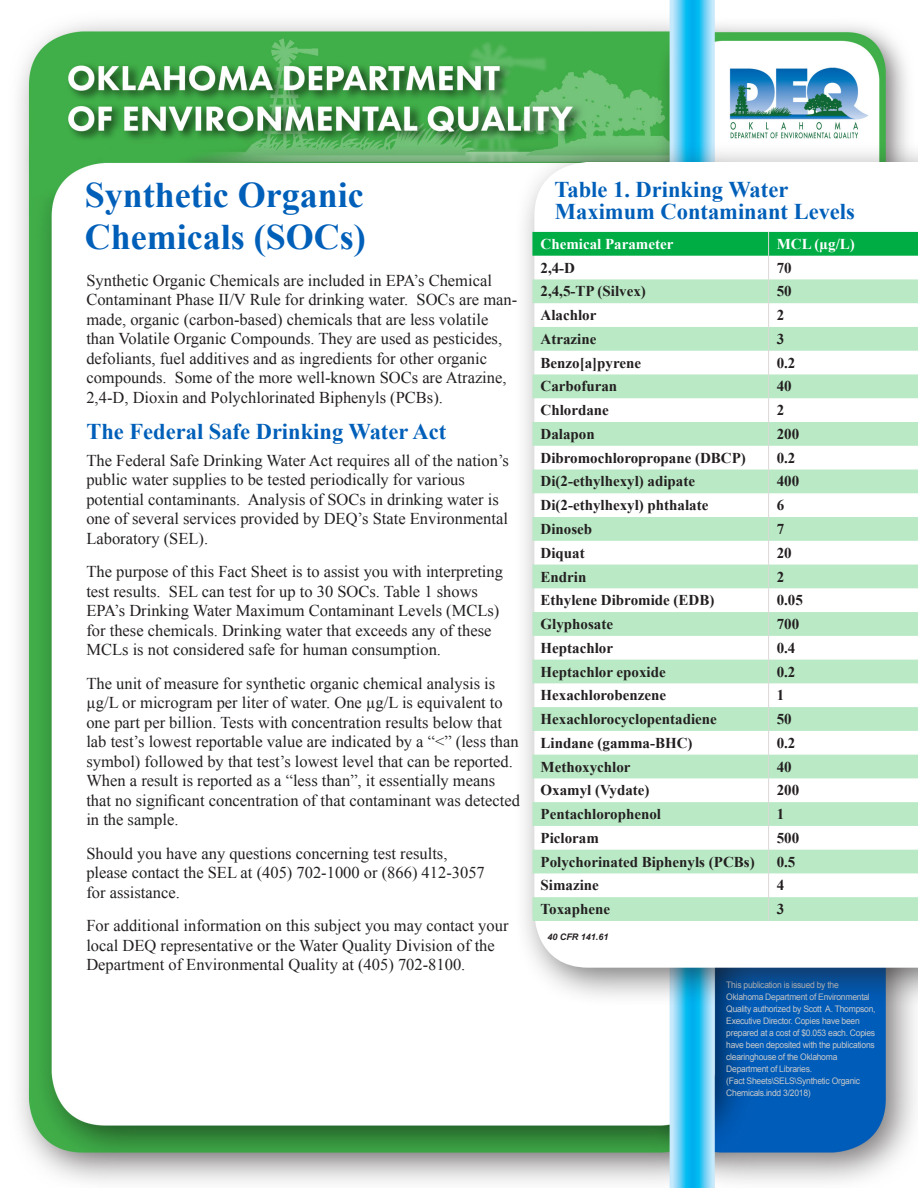
<style>
.page{position:relative;width:918px;height:1188px;background:#fff}
.page>*{position:absolute;margin:0;border:0;box-sizing:border-box;transform-origin:0 0}
.t1{font:700 36px/42px "Times New Roman";color:#005fb9}
.t2{font:700 22.5px/22.5px "Times New Roman";color:#005fb9}
.t3{font:16.5px/19.5px "Times New Roman";color:#231f20}
.t4{font:700 15px "Times New Roman";color:#231f20}
.t5{font:700 15px "Times New Roman";color:#fff}
.t6{font:9px/12px "Arial";letter-spacing:-.03em;color:#c7c8ca;scale:.95 1}
.t7{font:italic 700 9px "Arial";color:#231f20}
</style>
<div class="page">
<img style="left:18px;top:0;width:898px;height:1188px">
<div style="left:514px;top:141px;width:404px;height:867px;background:#231f20;opacity:.6"></div>
<svg style="left:534px;top:162px;width:384px;height:806px"></svg>
<svg style="left:532px;top:232px;width:386px;height:689px"></svg>
<h1 class="t1" style="left:85px;top:173px;width:282px">Synthetic Organic<br>Chemicals (SOCs)</h1>
<p class="t3" style="left:86px;top:270px;width:432px">Synthetic Organic Chemicals are included in EPA’s Chemical Contaminant Phase II/V Rule for drinking water. SOCs are man&shy;made, organic (carbon-based) chemicals that are less volatile than Volatile Organic Compounds. They are used as pesticides, defoliants, fuel additives and as ingredients for other organic compounds. Some of the more well-known SOCs are Atrazine, 2,4-D, Dioxin and Polychlorinated Biphenyls (PCBs).</p>
<h2 class="t2" style="left:86px;top:420px;width:361px">The Federal Safe Drinking Water Act</h2>
<p class="t3" style="left:86px;top:450px;width:424px">The Federal Safe Drinking Water Act requires all of the nation’s public water supplies to be tested periodically for various potential contaminants. Analysis of SOCs in drinking water is one of several services provided by DEQ’s State Environmental Laboratory (SEL).</p>
<p class="t3" style="left:86px;top:562px;width:418px">The purpose of this Fact Sheet is to assist you with interpreting test results. SEL can test for up to 30 SOCs. Table 1 shows EPA’s Drinking Water Maximum Contaminant Levels (MCLs) for these chemicals. Drinking water that exceeds any of these MCLs is not considered safe for human consumption.</p>
<p class="t3" style="left:86px;top:673px;width:435px">The unit of measure for synthetic organic chemical analysis is µg/L or microgram per liter of water. One µg/L is equivalent to one part per billion. Tests with concentration results below that lab test’s lowest reportable value are indicated by a “&lt;” (less than symbol) followed by that test’s lowest level that can be reported.<br>When a result is reported as a “less than”, it essentially means that no significant concentration of that contaminant was detected in the sample.</p>
<p class="t3" style="left:86px;top:843px;width:400px">Should you have any questions concerning test results, please contact the SEL at (405) 702-1000 or (866) 412-3057 for assistance.</p>
<p class="t3" style="left:86px;top:916px;width:424px">For additional information on this subject you may contact your local DEQ representative or the Water Quality Division of the<br>Department of Environmental Quality at (405) 702-8100.</p>
<h2 class="t2" style="left:555px;top:177px;width:302px">Table 1. Drinking Water<br>Maximum Contaminant Levels</h2>
<p class="t5" style="left:541px;top:233px;width:134px">Chemical Parameter</p>
<p class="t5" style="left:777px;top:233px;width:80px">MCL (µg/L)</p>
<p class="t4" style="left:541px;top:257px;width:36px">2,4-D</p>
<p class="t4" style="left:777px;top:257px;width:16px">70</p>
<p class="t4" style="left:541px;top:281px;width:107px">2,4,5-TP (Silvex)</p>
<p class="t4" style="left:777px;top:281px;width:16px">50</p>
<p class="t4" style="left:541px;top:305px;width:57px">Alachlor</p>
<p class="t4" style="left:777px;top:305px;width:9px">2</p>
<p class="t4" style="left:541px;top:329px;width:57px">Atrazine</p>
<p class="t4" style="left:777px;top:329px;width:9px">3</p>
<p class="t4" style="left:541px;top:352px;width:102px">Benzo[a]pyrene</p>
<p class="t4" style="left:777px;top:352px;width:20px">0.2</p>
<p class="t4" style="left:541px;top:376px;width:78px">Carbofuran</p>
<p class="t4" style="left:777px;top:376px;width:16px">40</p>
<p class="t4" style="left:541px;top:400px;width:70px">Chlordane</p>
<p class="t4" style="left:777px;top:400px;width:9px">2</p>
<p class="t4" style="left:541px;top:424px;width:56px">Dalapon</p>
<p class="t4" style="left:777px;top:424px;width:24px">200</p>
<p class="t4" style="left:541px;top:447px;width:207px">Dibromochloropropane (DBCP)</p>
<p class="t4" style="left:777px;top:447px;width:20px">0.2</p>
<p class="t4" style="left:541px;top:471px;width:156px">Di(2-ethylhexyl) adipate</p>
<p class="t4" style="left:777px;top:471px;width:24px">400</p>
<p class="t4" style="left:541px;top:495px;width:169px">Di(2-ethylhexyl) phthalate</p>
<p class="t4" style="left:777px;top:495px;width:9px">6</p>
<p class="t4" style="left:541px;top:519px;width:53px">Dinoseb</p>
<p class="t4" style="left:777px;top:519px;width:9px">7</p>
<p class="t4" style="left:541px;top:542px;width:46px">Diquat</p>
<p class="t4" style="left:777px;top:542px;width:16px">20</p>
<p class="t4" style="left:541px;top:566px;width:47px">Endrin</p>
<p class="t4" style="left:777px;top:566px;width:9px">2</p>
<p class="t4" style="left:541px;top:590px;width:175px">Ethylene Dibromide (EDB)</p>
<p class="t4" style="left:777px;top:590px;width:28px">0.05</p>
<p class="t4" style="left:541px;top:614px;width:74px">Glyphosate</p>
<p class="t4" style="left:777px;top:614px;width:24px">700</p>
<p class="t4" style="left:541px;top:637px;width:74px">Heptachlor</p>
<p class="t4" style="left:777px;top:637px;width:20px">0.4</p>
<p class="t4" style="left:541px;top:661px;width:127px">Heptachlor epoxide</p>
<p class="t4" style="left:777px;top:661px;width:20px">0.2</p>
<p class="t4" style="left:541px;top:685px;width:127px">Hexachlorobenzene</p>
<p class="t4" style="left:777px;top:685px;width:9px">1</p>
<p class="t4" style="left:541px;top:709px;width:178px">Hexachlorocyclopentadiene</p>
<p class="t4" style="left:777px;top:709px;width:16px">50</p>
<p class="t4" style="left:541px;top:732px;width:154px">Lindane (gamma-BHC)</p>
<p class="t4" style="left:777px;top:732px;width:20px">0.2</p>
<p class="t4" style="left:541px;top:756px;width:91px">Methoxychlor</p>
<p class="t4" style="left:777px;top:756px;width:16px">40</p>
<p class="t4" style="left:541px;top:780px;width:111px">Oxamyl (Vydate)</p>
<p class="t4" style="left:777px;top:780px;width:24px">200</p>
<p class="t4" style="left:541px;top:804px;width:122px">Pentachlorophenol</p>
<p class="t4" style="left:777px;top:804px;width:9px">1</p>
<p class="t4" style="left:541px;top:827px;width:60px">Picloram</p>
<p class="t4" style="left:777px;top:827px;width:24px">500</p>
<p class="t4" style="left:541px;top:851px;width:216px">Polychorinated Biphenyls (PCBs)</p>
<p class="t4" style="left:777px;top:851px;width:20px">0.5</p>
<p class="t4" style="left:541px;top:875px;width:60px">Simazine</p>
<p class="t4" style="left:777px;top:875px;width:9px">4</p>
<p class="t4" style="left:541px;top:899px;width:71px">Toxaphene</p>
<p class="t4" style="left:777px;top:899px;width:9px">3</p>
<p class="t7" style="left:547px;top:931px;width:63px">40 CFR 141.61</p>
<p class="t6" style="left:726px;top:979px;width:159px">This publication is issued by the Oklahoma Department of Environmental Quality authorized by Scott A. Thompson, Executive Director. Copies have been prepared at a cost of $0.053 each. Copies have been deposited with the publications clearinghouse of the Oklahoma Department of Libraries.<br>(Fact Sheets\SELS\Synthetic Organic Chemicals.indd 3/2018)</p>
</div>
